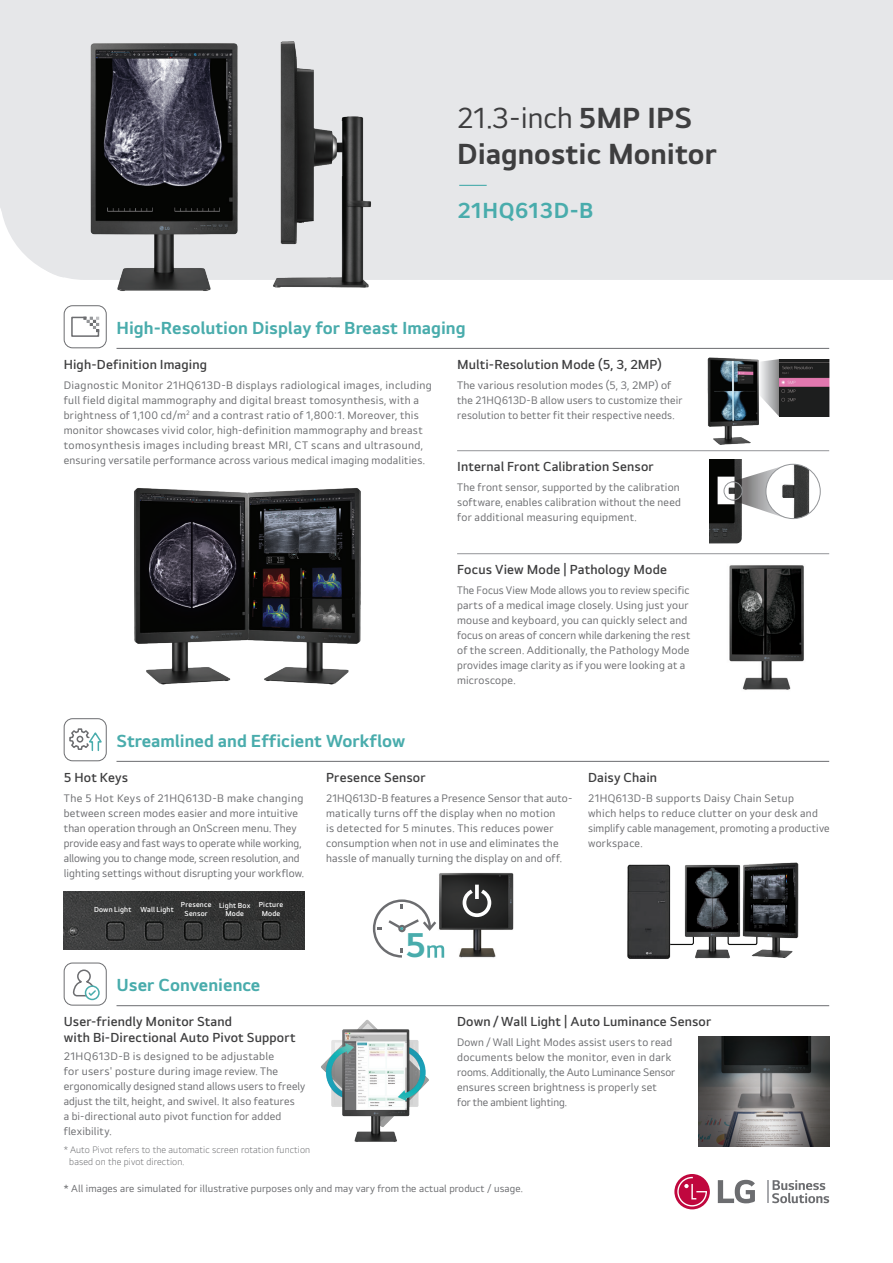
<style>
.page{position:relative;width:893px;height:1263px;background:#fff}
.page>*{position:absolute;margin:0;border:0;box-sizing:border-box;transform-origin:0 0}
.t1{font:700 35.55px "LGEI Text TTF";color:#49acac}
.t2{font:700 30px "LGEI Text TTF";color:#3e3e3f}
.t3{font:30px "LGEI Text TTF";color:#3e3e3f}
.t4{font:700 22.5px "LGEI Text TTF";letter-spacing:.02em;color:#49acac}
.t5{font:700 18px "LGEI Text TTF";color:#49acac}
.t6{font:600 13.5px "LGEI Text TTF";letter-spacing:.01em;color:#3e3e3f}
.t7{font:11.25px/15px "LGEI Text TTF";letter-spacing:.02em;color:#6c6d70}
.t8{font:11.25px "LGEI Text TTF";letter-spacing:-.005em;color:#6c6d70}
.t9{font:10.5px "LGEI Text TTF";letter-spacing:.01em;color:#6c6d70}
.t10{font:300 9.75px "LGEI Text TTF";letter-spacing:.01em;color:#6c6d70}
.t11{font:600 7.5px "LGEI Text TTF";letter-spacing:.025em;color:#fff}
.s1{font-weight:700}
</style>
<div class="page">
<div style="left:0;top:0;width:893px;height:280px;background:#e6e7e9"></div>
<svg style="left:459px;top:185px;width:28px;height:1px"></svg>
<svg style="left:767px;top:1180px;width:62px;height:23px"></svg>
<svg style="left:718px;top:1180px;width:37px;height:23px"></svg>
<svg style="left:674px;top:1174px;width:36px;height:35px"></svg>
<svg style="left:677px;top:1177px;width:30px;height:29px"></svg>
<img style="left:278px;top:488px;width:83px;height:197px">
<img style="left:134px;top:488px;width:144px;height:197px">
<div style="left:64px;top:963px;width:43px;height:42px;border:1px solid #6c6d70;border-radius:8px"></div>
<div style="left:85px;top:985px;width:15px;height:15px;border:2px solid #49acac;border-radius:50%"></div>
<svg style="left:72px;top:969px;width:25px;height:28px"></svg>
<hr style="left:117px;top:1005px;width:712px;height:1px;background:#6c6d70">
<hr style="left:117px;top:348px;width:712px;height:1px;background:#6c6d70">
<hr style="left:457px;top:450px;width:372px;height:1px;background:#939598">
<hr style="left:457px;top:553px;width:372px;height:1px;background:#939598">
<img style="left:35px;top:0;width:220px;height:308px">
<img style="left:729px;top:565px;width:75px;height:125px">
<img style="left:699px;top:1036px;width:131px;height:110px">
<img style="left:255px;top:0;width:175px;height:288px">
<svg style="left:769px;top:359px;width:10px;height:57px"></svg>
<img style="left:698px;top:357px;width:71px;height:95px">
<img style="left:779px;top:359px;width:50px;height:58px">
<img style="left:314px;top:1006px;width:128px;height:136px">
<hr style="left:117px;top:761px;width:712px;height:1px;background:#6c6d70">
<div style="left:64px;top:718px;width:43px;height:43px;border:1px solid #6c6d70;border-radius:8px"></div>
<svg style="left:69px;top:728px;width:33px;height:23px"></svg>
<img style="left:439px;top:873px;width:75px;height:85px">
<svg style="left:373px;top:899px;width:71px;height:59px"></svg>
<svg style="left:463px;top:885px;width:28px;height:32px"></svg>
<img style="left:64px;top:892px;width:241px;height:58px">
<img style="left:710px;top:459px;width:110px;height:85px">
<svg style="left:731px;top:465px;width:53px;height:53px"></svg>
<img style="left:766px;top:464px;width:54px;height:55px;border-radius:27px">
<div style="left:766px;top:464px;width:55px;height:55px;border:1px solid #939598;border-radius:50%"></div>
<img style="left:724px;top:482px;width:18px;height:18px;border-radius:9px">
<div style="left:724px;top:482px;width:18px;height:18px;border:1px solid #939598;border-radius:50%"></div>
<div style="left:64px;top:305px;width:43px;height:43px;border:1px solid #6c6d70;border-radius:8px"></div>
<svg style="left:71px;top:316px;width:29px;height:21px"></svg>
<img style="left:627px;top:862px;width:172px;height:97px">
<p class="t3" style="left:457px;top:100px;width:237px">21.3-inch <span class="s1">5MP IPS</span></p>
<p class="t2" style="left:457px;top:136px;width:261px">Diagnostic Monitor</p>
<p class="t4" style="left:458px;top:196px;width:137px">21HQ613D-B</p>
<p class="t5" style="left:117px;top:317px;width:351px">High-Resolution Display for Breast Imaging</p>
<p class="t6" style="left:64px;top:356px;width:145px">High-Definition Imaging</p>
<p class="t7" style="left:64px;top:377px;width:370px">Diagnostic Monitor 21HQ613D-B displays radiological images, including full field digital mammography and digital breast tomosynthesis, with a brightness of 1,100 cd/m<sup>2</sup> and a contrast ratio of 1,800:1. Moreover, this monitor showcases vivid color, high-definition mammography and breast tomosynthesis images including breast MRI, CT scans and ultrasound, ensuring versatile performance across various medical imaging modalities.</p>
<p class="t5" style="left:117px;top:730px;width:290px">Streamlined and Efficient Workflow</p>
<p class="t6" style="left:457px;top:356px;width:206px">Multi-Resolution Mode (5, 3, 2MP)</p>
<p class="t7" style="left:457px;top:377px;width:227px">The various resolution modes (5, 3, 2MP) of the 21HQ613D-B allow users to customize their resolution to better fit their respective needs.</p>
<p class="t6" style="left:457px;top:458px;width:198px">Internal Front Calibration Sensor</p>
<p class="t7" style="left:457px;top:480px;width:225px;text-align:justify">The front sensor, supported by the calibration software, enables calibration without the need for additional measuring equipment.</p>
<p class="t6" style="left:457px;top:561px;width:211px">Focus View Mode | Pathology Mode</p>
<p class="t7" style="left:457px;top:583px;width:235px">The Focus View Mode allows you to review specific parts of a medical image closely. Using just your mouse and keyboard, you can quickly select and focus on areas of concern while darkening the rest of the screen. Additionally, the Pathology Mode provides image clarity as if you were looking at a microscope.</p>
<p class="t6" style="left:64px;top:769px;width:66px">5 Hot Keys</p>
<p class="t7" style="left:64px;top:790px;width:242px">The 5 Hot Keys of 21HQ613D-B make changing between screen modes easier and more intuitive than operation through an OnScreen menu. They provide easy and fast ways to operate while working, allowing you to change mode, screen resolution, and lighting settings without disrupting your workflow.</p>
<p class="t11" style="left:181px;top:900px;width:32px">Presence</p>
<p class="t11" style="left:185px;top:908px;width:25px">Sensor</p>
<p class="t11" style="left:94px;top:905px;width:39px">Down Light</p>
<p class="t11" style="left:140px;top:904px;width:35px">Wall Light</p>
<p class="t11" style="left:219px;top:901px;width:33px">Light Box</p>
<p class="t11" style="left:225px;top:909px;width:20px">Mode</p>
<p class="t11" style="left:259px;top:900px;width:26px">Picture</p>
<p class="t11" style="left:262px;top:908px;width:20px">Mode</p>
<p class="t5" style="left:117px;top:974px;width:145px">User Convenience</p>
<p class="t6" style="left:64px;top:1013px;width:170px">User-friendly Monitor Stand</p>
<p class="t6" style="left:64px;top:1029px;width:233px">with Bi-Directional Auto Pivot Support</p>
<p class="t7" style="left:64px;top:1048px;width:243px">21HQ613D-B is designed to be adjustable<br>for users' posture during image review. The ergonomically designed stand allows users to freely adjust the tilt, height, and swivel. It also features<br>a bi-directional auto pivot function for added flexibility.</p>
<p class="t10" style="left:64px;top:1144px;width:248px">* Auto Pivot refers to the automatic screen rotation function</p>
<p class="t10" style="left:69px;top:1156px;width:117px">based on the pivot direction.</p>
<p class="t6" style="left:326px;top:769px;width:101px">Presence Sensor</p>
<p class="t7" style="left:326px;top:790px;width:248px">21HQ613D-B features a Presence Sensor that auto&shy;matically turns off the display when no motion<br>is detected for 5 minutes. This reduces power consumption when not in use and eliminates the hassle of manually turning the display on and off.</p>
<p class="t6" style="left:588px;top:769px;width:70px">Daisy Chain</p>
<p class="t7" style="left:588px;top:790px;width:243px">21HQ613D-B supports Daisy Chain Setup<br>which helps to reduce clutter on your desk and simplify cable management, promoting a productive workspace.</p>
<p class="t1" style="left:406px;top:923px;width:21px">5</p>
<p class="t6" style="left:457px;top:1013px;width:256px">Down / Wall Light | Auto Luminance Sensor</p>
<p class="t7" style="left:457px;top:1034px;width:220px">Down / Wall Light Modes assist users to read documents below the monitor, even in dark rooms. Additionally, the Auto Luminance Sensor ensures screen brightness is properly set</p>
<p class="t8" style="left:457px;top:1095px;width:112px">for the ambient lighting.</p>
<p class="t9" style="left:64px;top:1182px;width:461px">* All images are simulated for illustrative purposes only and may vary from the actual product / usage.</p>
</div>
